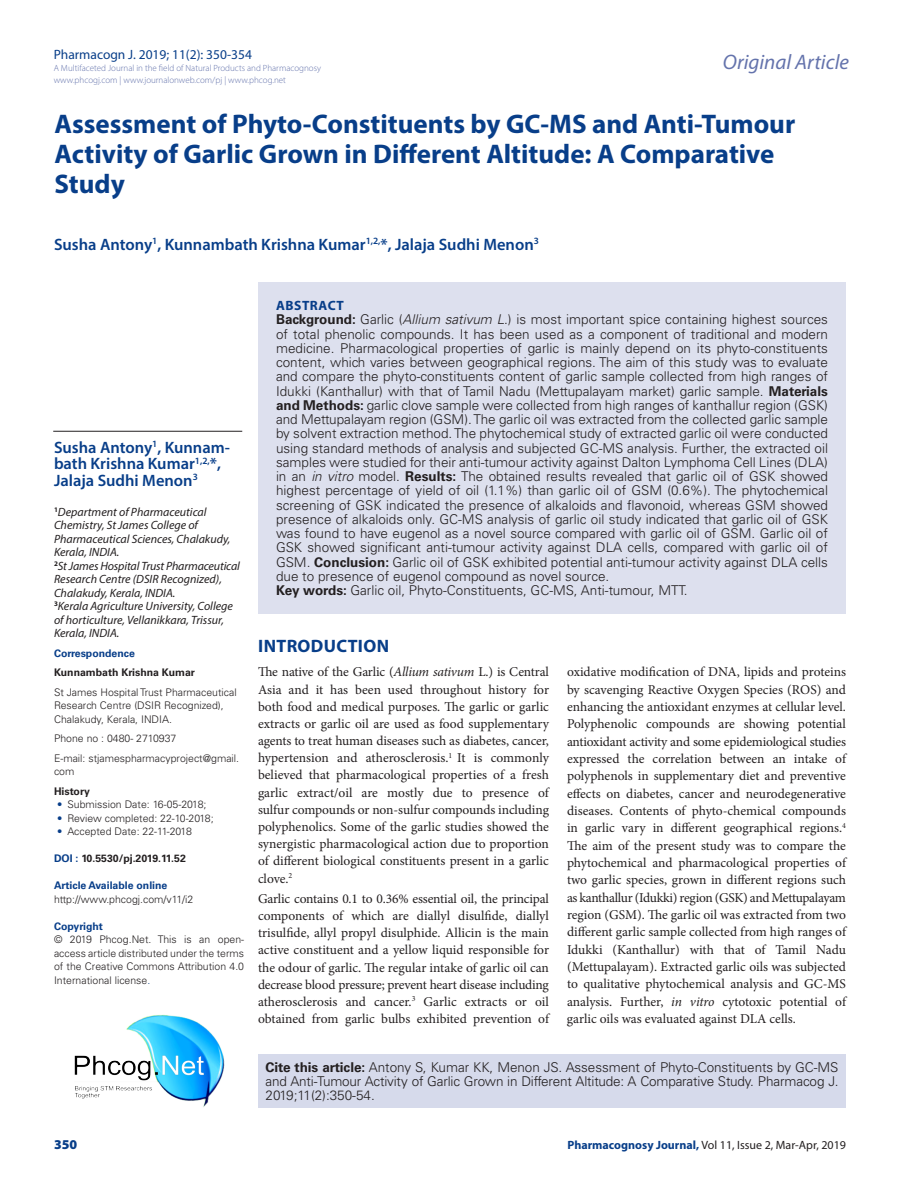
<style>
.page{position:relative;width:918px;height:1188px;background:#fff}
.page>*{position:absolute;margin:0;border:0;box-sizing:border-box;transform-origin:0 0}
.CT{font:700 27px/30px "Myriad Pro";color:#083e89}
.t1{font:italic 21px "Myriad Pro";color:#6473ac}
._1_HD{font:700 18px "Myriad Pro";letter-spacing:.02em;color:#083e89}
.CA{font:600 16.5px/16.5px "Myriad Pro";color:#083e89}
.TXT{font:13.5px/17.4px "Minion Pro";color:#231f20;text-align:justify}
.ABS_TXT{font:300 13.5px/14.2px "Univers LT Std";color:#231f20;text-align:justify}
.t2{font:13.5px "Myriad Pro";color:#083e89}
.ABS_HD{font:700 13.5px "Myriad Pro";letter-spacing:.04em;color:#083e89}
.RRH{font:900 13.5px "Myriad Pro";color:#083e89}
.CA_Aff{font:italic 12px/13.5px "Myriad Pro";color:#231f20}
.RRH-2{font:12px "Myriad Pro";color:#231f20}
.ABS_AU_ADD{font:300 10.5px/13.5px "Univers LT Std";color:#231f20}
.ABS_AU_ADD-2{font:700 10.5px "Univers LT Std";color:#231f20}
.ABS_AU_ADD-3{font:700 10.5px "Univers LT Std";color:#083e89}
.ABS_TXT-2{font:700 10.5px "Univers LT Std";color:#083e89}
.t3{font:300 9px/12px "Myriad Pro";color:#6473ac}
.s1{color:#083e89}
.s2{font-weight:700}
.s3{font-style:italic}
.s4{font-weight:700;color:#083e89}
</style>
<div class="page">
<div style="left:258px;top:282px;width:588px;height:331px;background:#dde0ee"></div>
<hr style="left:53px;top:431px;width:189px;height:1px;background:#231f20">
<div style="left:258px;top:1054px;width:588px;height:54px;background:#d6daeb"></div>
<img style="left:74px;top:1015px;width:150px;height:92px">
<p class="t2" style="left:54px;top:46px;width:200px">Pharmacogn J. 2019; 11(2): 350-354</p>
<p class="t3" style="left:54px;top:62px;width:269px">A Multifaceted Journal in the field of Natural Products and Pharmacognosy www.phcogj.com | www.journalonweb.com/pj | www.phcog.net</p>
<h2 class="t1" style="left:723px;top:49px;width:128px">Original Article</h2>
<p class="CT" style="left:55px;top:108px;width:742px">Assessment of Phyto-Constituents by GC-MS and Anti-Tumour<br>Activity of Garlic Grown in Different Altitude: A Comparative<br>Study</p>
<p class="CA" style="left:54px;top:235px;width:486px">Susha Antony<sup>1</sup>, Kunnambath Krishna Kumar<sup>1,2,</sup>*, Jalaja Sudhi Menon<sup>3</sup></p>
<p class="CA" style="left:54px;top:439px;width:177px">Susha Antony<sup>1</sup>, Kunnam&shy;bath Krishna Kumar<sup>1,2,</sup>*,<br>Jalaja Sudhi Menon<sup>3</sup></p>
<p class="CA_Aff" style="left:54px;top:505px;width:178px"><sup>1</sup>Department of Pharmaceutical<br>Chemistry, St James College of<br>Pharmaceutical Sciences, Chalakudy,<br>Kerala, INDIA.</p>
<p class="CA_Aff" style="left:54px;top:559px;width:187px"><sup>2</sup>St James Hospital Trust Pharmaceutical<br>Research Centre (DSIR Recognized),<br>Chalakudy, Kerala, INDIA.</p>
<p class="CA_Aff" style="left:54px;top:599px;width:180px"><sup>3</sup>Kerala Agriculture University, College of horticulture, Vellanikkara, Trissur,<br>Kerala, INDIA.</p>
<p class="ABS_TXT-2" style="left:54px;top:647px;width:82px">Correspondence</p>
<p class="ABS_AU_ADD-2" style="left:54px;top:666px;width:143px">Kunnambath Krishna Kumar</p>
<p class="ABS_AU_ADD" style="left:54px;top:685px;width:184px">St James Hospital Trust Pharmaceutical<br>Research Centre (DSIR Recognized),<br>Chalakudy, Kerala, INDIA.</p>
<p class="ABS_AU_ADD" style="left:54px;top:732px;width:124px">Phone no : 0480- 2710937</p>
<p class="ABS_AU_ADD" style="left:54px;top:751px;width:187px">E-mail: stjamespharmacyproject@gmail. com</p>
<p class="ABS_AU_ADD-2" style="left:54px;top:785px;width:37px">History</p>
<p class="ABS_AU_ADD" style="left:57px;top:798px;width:151px"><span class="s1">•</span> Submission Date: 16-05-2018;</p>
<p class="ABS_AU_ADD" style="left:57px;top:811px;width:158px"><span class="s1">•</span> Review completed: 22-10-2018;</p>
<p class="ABS_AU_ADD" style="left:57px;top:825px;width:136px"><span class="s1">•</span> Accepted Date: 22-11-2018</p>
<p class="ABS_AU_ADD-2" style="left:54px;top:852px;width:133px"><span class="s1">DOI :</span> 10.5530/pj.2019.11.52</p>
<p class="ABS_AU_ADD-3" style="left:54px;top:879px;width:115px">Article Available online</p>
<p class="ABS_AU_ADD" style="left:54px;top:892px;width:141px">http://www.phcogj.com/v11/i2</p>
<p class="ABS_AU_ADD-3" style="left:54px;top:920px;width:50px">Copyright</p>
<p class="ABS_AU_ADD" style="left:54px;top:933px;width:192px;text-align:justify">© 2019 Phcog.Net. This is an open&shy;access article distributed under the terms of the Creative Commons Attribution 4.0<br>International license<span class="s1">.</span></p>
<p class="ABS_HD" style="left:276px;top:297px;width:69px">ABSTRACT</p>
<p class="ABS_TXT" style="left:276px;top:313px;width:554px"><span class="s2">Background:</span> Garlic (<span class="s3">Allium sativum L</span>.) is most important spice containing highest sources of total phenolic compounds. It has been used as a component of traditional and modern medicine. Pharmacological properties of garlic is mainly depend on its phyto-constituents content, which varies between geographical regions. The aim of this study was to evaluate and compare the phyto-constituents content of garlic sample collected from high ranges of Idukki (Kanthallur) with that of Tamil Nadu (Mettupalayam market) garlic sample. <span class="s2">Materials and Methods:</span> garlic clove sample were collected from high ranges of kanthallur region (GSK) and Mettupalayam region (GSM). The garlic oil was extracted from the collected garlic sample by solvent extraction method. The phytochemical study of extracted garlic oil were conducted using standard methods of analysis and subjected GC-MS analysis. Further, the extracted oil samples were studied for their anti-tumour activity against Dalton Lymphoma Cell Lines (DLA) in an <span class="s3">in vitro</span> model. <span class="s2">Results:</span> The obtained results revealed that garlic oil of GSK showed highest percentage of yield of oil (1.1%) than garlic oil of GSM (0.6%). The phytochemical screening of GSK indicated the presence of alkaloids and flavonoid, whereas GSM showed presence of alkaloids only. GC-MS analysis of garlic oil study indicated that garlic oil of GSK was found to have eugenol as a novel source compared with garlic oil of GSM. Garlic oil of GSK showed significant anti-tumour activity against DLA cells, compared with garlic oil of GSM. <span class="s2">Conclusion:</span> Garlic oil of GSK exhibited potential anti-tumour activity against DLA cells due to presence of eugenol compound as novel source.</p>
<p class="ABS_TXT" style="left:276px;top:583px;width:413px"><span class="s2">Key words:</span> Garlic oil, Phyto-Constituents, GC-MS, Anti-tumour, MTT.</p>
<p class="_1_HD" style="left:258px;top:634px;width:132px">INTRODUCTION</p>
<p class="TXT" style="left:258px;top:664px;width:293px">The native of the Garlic (<span class="s3">Allium sativum</span> L.) is Central Asia and it has been used throughout history for both food and medical purposes. The garlic or garlic extracts or garlic oil are used as food supplementary agents to treat human diseases such as diabetes, cancer, hypertension and atherosclerosis.<sup>1</sup> It is commonly believed that pharmacological properties of a fresh garlic extract/oil are mostly due to presence of sulfur compounds or non-sulfur compounds including polyphenolics. Some of the garlic studies showed the synergistic pharmacological action due to proportion of different biological constituents present in a garlic clove.<sup>2</sup></p>
<p class="TXT" style="left:258px;top:890px;width:293px">Garlic contains 0.1 to 0.36% essential oil, the principal components of which are diallyl disulfide, diallyl trisulfide, allyl propyl disulphide. Allicin is the main active constituent and a yellow liquid responsible for the odour of garlic. The regular intake of garlic oil can decrease blood pressure; prevent heart disease including atherosclerosis and cancer.<sup>3</sup> Garlic extracts or oil obtained from garlic bulbs exhibited prevention of</p>
<p class="TXT" style="left:567px;top:663px;width:281px">oxidative modification of DNA, lipids and proteins by scavenging Reactive Oxygen Species (ROS) and enhancing the antioxidant enzymes at cellular level.<br>Polyphenolic compounds are showing potential antioxidant activity and some epidemiological studies expressed the correlation between an intake of polyphenols in supplementary diet and preventive effects on diabetes, cancer and neurodegenerative diseases. Contents of phyto-chemical compounds in garlic vary in different geographical regions.<sup>4<br></sup>The aim of the present study was to compare the phytochemical and pharmacological properties of two garlic species, grown in different regions such as kanthallur (Idukki) region (GSK) and Mettupalayam region (GSM). The garlic oil was extracted from two different garlic sample collected from high ranges of Idukki (Kanthallur) with that of Tamil Nadu (Mettupalayam). Extracted garlic oils was subjected to qualitative phytochemical analysis and GC-MS analysis. Further, <span class="s3">in vitro</span> cytotoxic potential of garlic oils was evaluated against DLA cells.</p>
<p class="ABS_TXT" style="left:266px;top:1060px;width:574px"><span class="s2">Cite this article:</span> Antony S, Kumar KK, Menon JS. Assessment of Phyto-Constituents by GC-MS and Anti-Tumour Activity of Garlic Grown in Different Altitude: A Comparative Study. Pharmacog J.<br>2019;11(2):350-54.</p>
<p class="RRH" style="left:54px;top:1136px;width:25px">350</p>
<p class="RRH-2" style="left:567px;top:1138px;width:280px"><span class="s4">Pharmacognosy Journal,</span> Vol 11, Issue 2, Mar-Apr, 2019</p>
</div>
